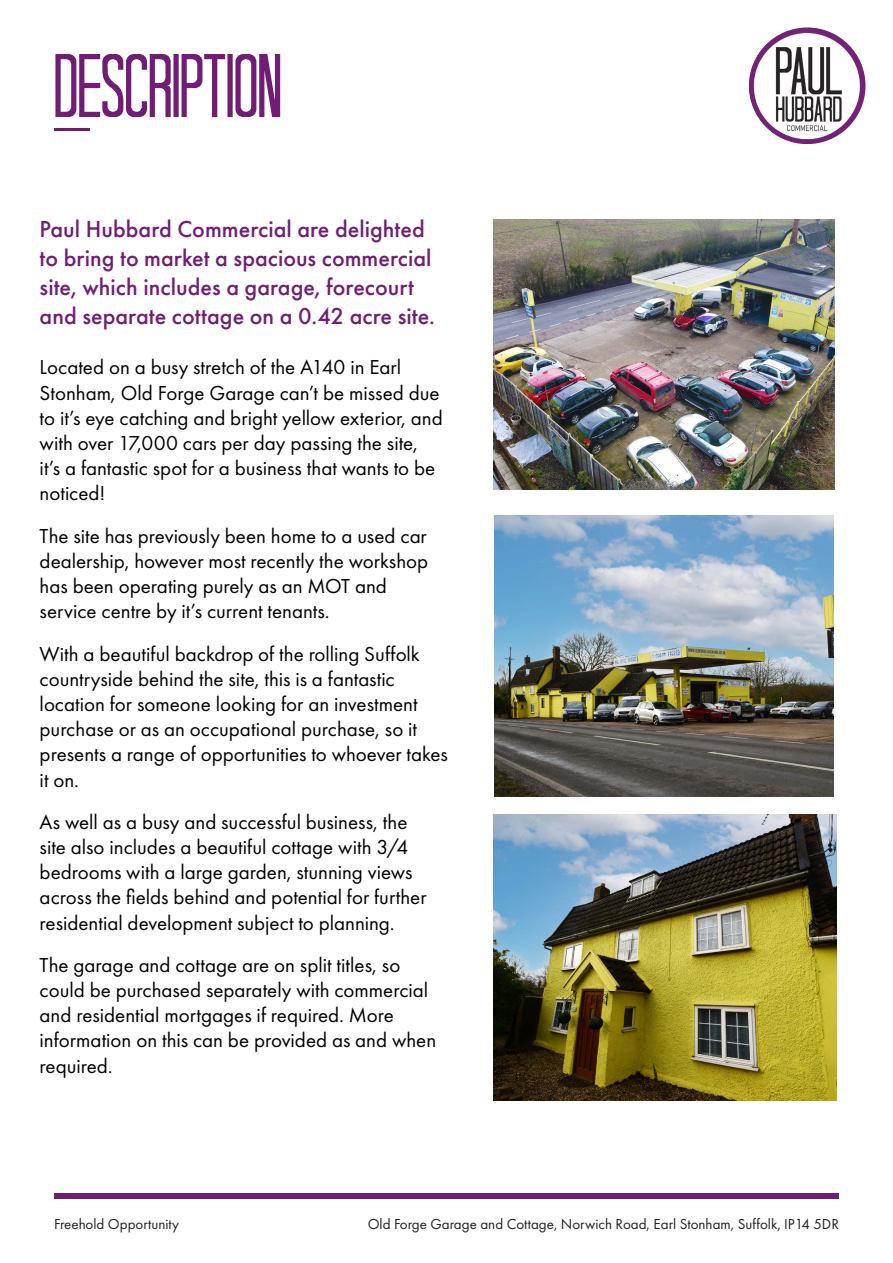
<style>
.page{position:relative;width:893px;height:1263px;background:#fff}
.page>*{position:absolute;margin:0;border:0;box-sizing:border-box;transform-origin:0 0}
.t1{font:condensed 90px "Tall Dark And Handsome";color:#711d75}
.t2{font:500 24px/28.8px "Futura PT";color:#711d75}
.t3{font:21px/25.2px "Futura PT";color:#000001}
.t4{font:15px "Futura PT";color:#231f20}
</style>
<div class="page">
<div style="left:54px;top:1193px;width:785px;height:6px;background:#711d75"></div>
<img style="left:748px;top:31px;width:118px;height:114px">
<div style="left:749px;top:27px;width:116px;height:117px;border:4px solid #711d75;border-radius:50%"></div>
<hr style="left:54px;top:128px;width:36px;height:3px;background:#711d75">
<img style="left:494px;top:516px;width:339px;height:281px">
<img style="left:493px;top:814px;width:344px;height:286px">
<img style="left:493px;top:219px;width:341px;height:270px">
<p class="t1" style="left:54px;top:33px;width:229px">DESCRIPTION</p>
<p class="t2" style="left:40px;top:215px;width:397px">Paul Hubbard Commercial are delighted to bring to market a spacious commercial site, which includes a garage, forecourt and separate cottage on a 0.42 acre site.</p>
<p class="t3" style="left:40px;top:355px;width:405px">Located on a busy stretch of the A140 in Earl Stonham, Old Forge Garage can’t be missed due to it’s eye catching and bright yellow exterior, and with over 17,000 cars per day passing the site, it’s a fantastic spot for a business that wants to be noticed!</p>
<p class="t3" style="left:40px;top:523px;width:390px">The site has previously been home to a used car dealership, however most recently the workshop has been operating purely as an MOT and service centre by it’s current tenants.</p>
<p class="t3" style="left:40px;top:641px;width:410px">With a beautiful backdrop of the rolling Suffolk countryside behind the site, this is a fantastic location for someone looking for an investment purchase or as an occupational purchase, so it presents a range of opportunities to whoever takes it on.</p>
<p class="t3" style="left:40px;top:809px;width:388px">As well as a busy and successful business, the site also includes a beautiful cottage with 3/4 bedrooms with a large garden, stunning views across the fields behind and potential for further residential development subject to planning.</p>
<p class="t3" style="left:40px;top:952px;width:398px">The garage and cottage are on split titles, so could be purchased separately with commercial and residential mortgages if required. More information on this can be provided as and when required.</p>
<p class="t4" style="left:54px;top:1215px;width:127px">Freehold Opportunity</p>
<p class="t4" style="left:368px;top:1215px;width:473px">Old Forge Garage and Cottage, Norwich Road, Earl Stonham, Suffolk, IP14 5DR</p>
</div>
